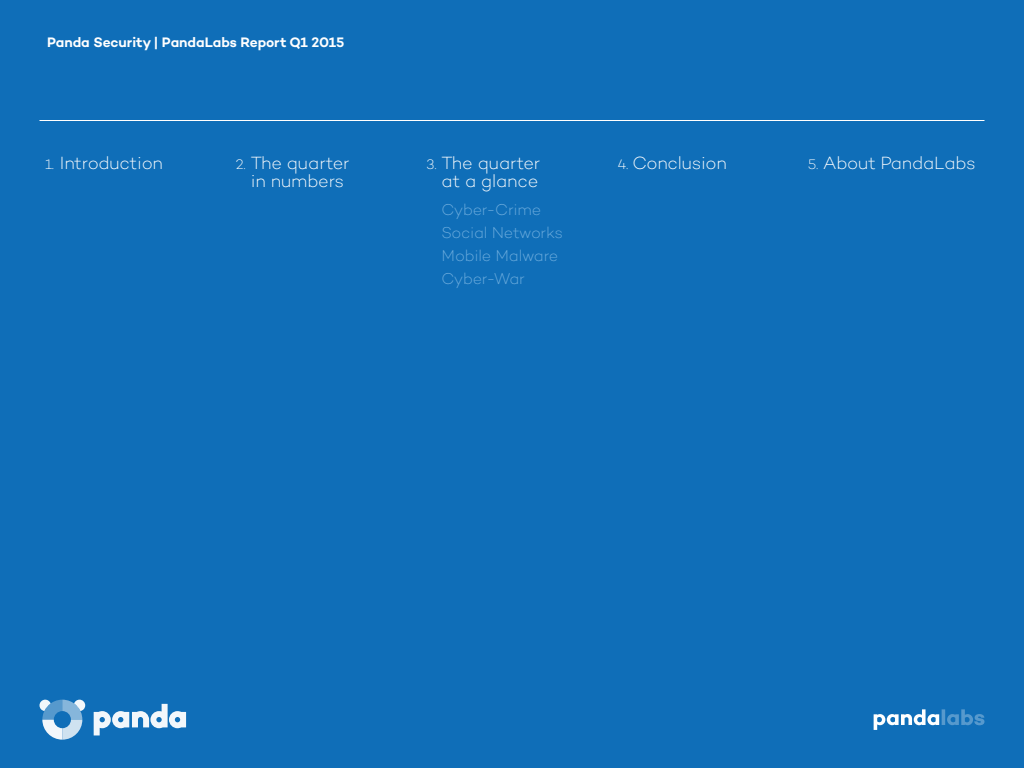
<style>
.page{position:relative;width:1024px;height:768px;background:#0f6eb8}
.page>*{position:absolute;margin:0;border:0;box-sizing:border-box;transform-origin:0 0}
.Index_-_Section{font:200 18px/18px "Campton";letter-spacing:-.01em;color:#fff;text-align:center}
.Index_-_Subsection{font:200 16px "Campton";letter-spacing:-.015em;color:#6cacdd}
.t1{font:600 14px "Campton";letter-spacing:-.005em;color:#fff}
.s1{font-size:14px}
</style>
<div class="page">
<hr style="left:40px;top:120px;width:944px;height:1px;background:#fff">
<svg style="left:40px;top:700px;width:45px;height:40px"></svg>
<svg style="left:94px;top:704px;width:92px;height:31px"></svg>
<svg style="left:874px;top:709px;width:110px;height:21px"></svg>
<p class="t1" style="left:47px;top:33px;width:299px">Panda Security | PandaLabs Report Q1 2015</p>
<p class="Index_-_Section" style="left:45px;top:154px;width:119px"><span class="s1">1.</span> Introduction</p>
<p class="Index_-_Section" style="left:236px;top:154px;width:115px"><span class="s1">2.</span> The quarter in numbers</p>
<p class="Index_-_Section" style="left:427px;top:154px;width:115px;text-align:right"><span class="s1">3.</span> The quarter at a glance</p>
<p class="Index_-_Subsection" style="left:442px;top:200px;width:101px">Cyber-Crime</p>
<p class="Index_-_Subsection" style="left:442px;top:223px;width:123px">Social Networks</p>
<p class="Index_-_Subsection" style="left:442px;top:246px;width:118px">Mobile Malware</p>
<p class="Index_-_Subsection" style="left:442px;top:269px;width:85px">Cyber-War</p>
<p class="Index_-_Section" style="left:617px;top:154px;width:111px"><span class="s1">4.</span> Conclusion</p>
<p class="Index_-_Section" style="left:808px;top:154px;width:169px"><span class="s1">5.</span> About PandaLabs</p>
</div>
